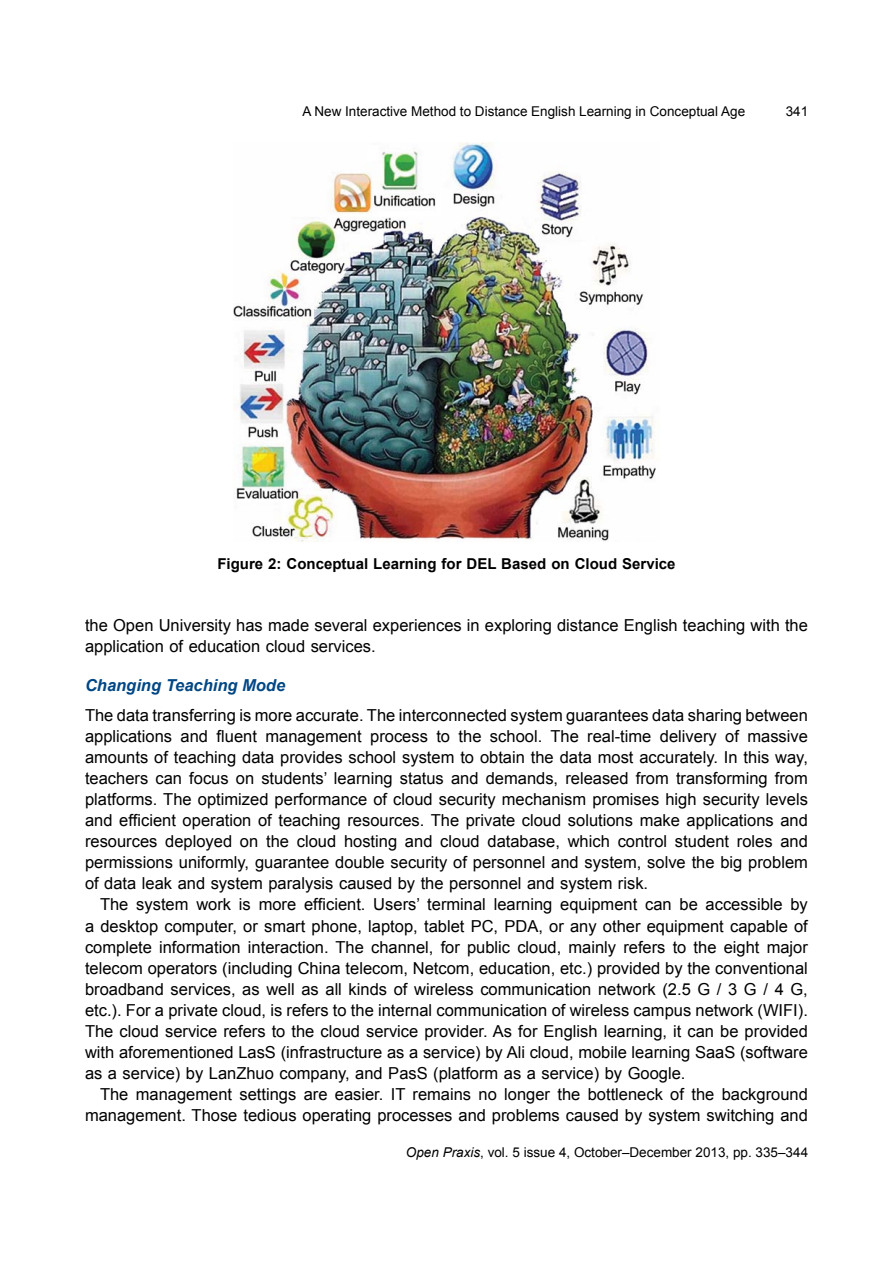
<style>
.page{position:relative;width:893px;height:1263px;background:#fff}
.page>*{position:absolute;margin:0;border:0;box-sizing:border-box;transform-origin:0 0}
.t1{font:16.5px/21px "Arial";color:#000;text-align:justify}
.t2{font:italic 700 16.5px "Arial";color:#004785}
.t3{font:700 15px "Arial";color:#000}
.t4{font:13.5px "Arial";color:#000}
.s1{font-style:italic}
</style>
<div class="page">
<img style="left:234px;top:142px;width:422px;height:400px">
<p class="t4" style="left:302px;top:102px;width:444px">A New Interactive Method to Distance English Learning in Conceptual Age</p>
<p class="t4" style="left:786px;top:103px;width:24px">341</p>
<p class="t3" style="left:217px;top:554px;width:460px">Figure 2: Conceptual Learning for DEL Based on Cloud Service</p>
<p class="t1" style="left:85px;top:615px;width:724px">the Open University has made several experiences in exploring distance English teaching with the application of education cloud services.</p>
<p class="t2" style="left:85px;top:675px;width:202px">Changing Teaching Mode</p>
<p class="t1" style="left:85px;top:705px;width:724px">The data transferring is more accurate. The interconnected system guarantees data sharing between applications and fluent management process to the school. The real-time delivery of massive amounts of teaching data provides school system to obtain the data most accurately. In this way, teachers can focus on students’ learning status and demands, released from transforming from platforms. The optimized performance of cloud security mechanism promises high security levels and efficient operation of teaching resources. The private cloud solutions make applications and resources deployed on the cloud hosting and cloud database, which control student roles and permissions uniformly, guarantee double security of personnel and system, solve the big problem of data leak and system paralysis caused by the personnel and system risk.</p>
<p class="t1" style="left:85px;top:894px;width:724px;text-indent:15px">The system work is more efficient. Users’ terminal learning equipment can be accessible by a desktop computer, or smart phone, laptop, tablet PC, PDA, or any other equipment capable of complete information interaction. The channel, for public cloud, mainly refers to the eight major telecom operators (including China telecom, Netcom, education, etc.) provided by the conventional broadband services, as well as all kinds of wireless communication network (2.5 G / 3 G / 4 G, etc.). For a private cloud, is refers to the internal communication of wireless campus network (WIFI).<br>The cloud service refers to the cloud service provider. As for English learning, it can be provided with aforementioned LasS (infrastructure as a service) by Ali cloud, mobile learning SaaS (software as a service) by LanZhuo company, and PasS (platform as a service) by Google.</p>
<p class="t1" style="left:85px;top:1083px;width:724px;text-align:right">The management settings are easier. IT remains no longer the bottleneck of the background management. Those tedious operating processes and problems caused by system switching and</p>
<p class="t4" style="left:406px;top:1143px;width:404px"><span class="s1">Open Praxis</span>, vol. 5 issue 4, October–December 2013, pp. 335–344</p>
</div>
